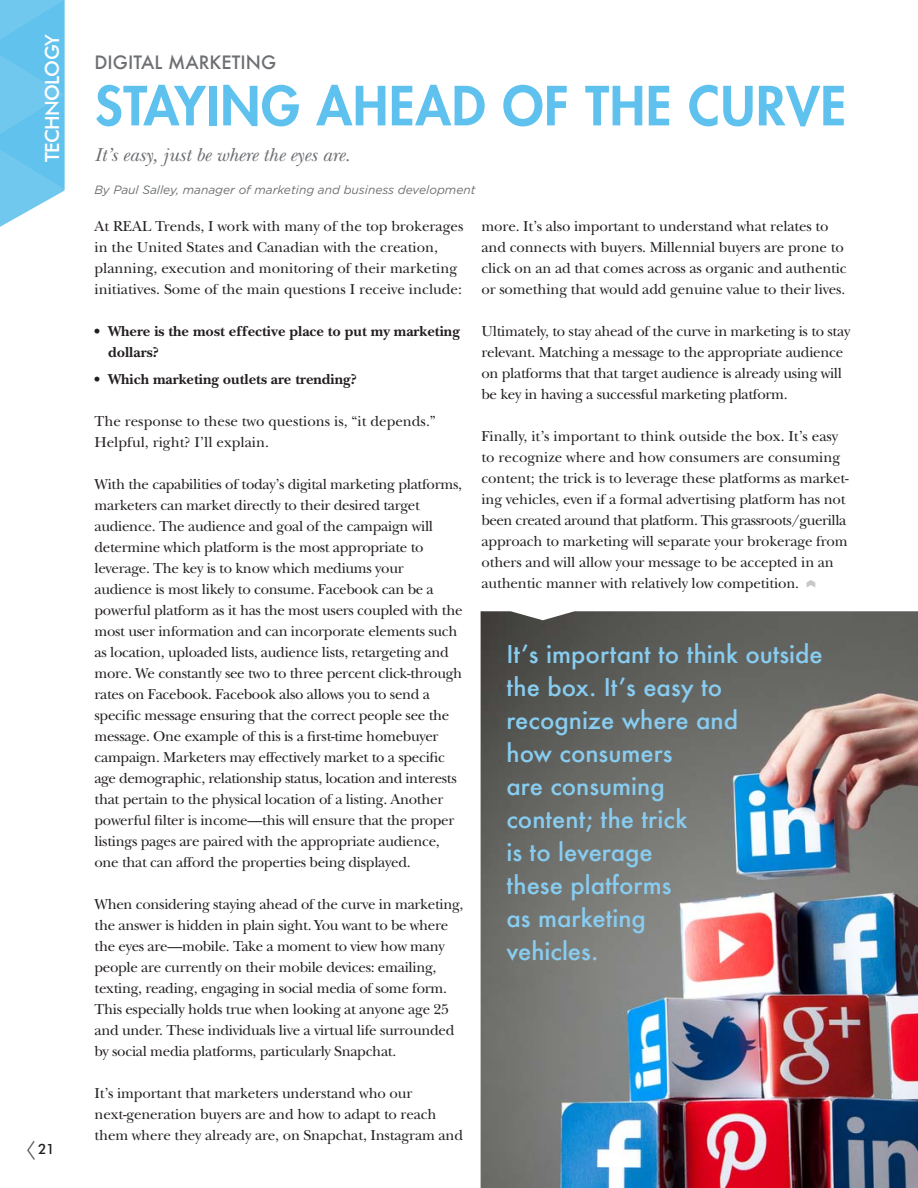
<style>
.page{position:relative;width:918px;height:1188px;background:#fff}
.page>*{position:absolute;margin:0;border:0;box-sizing:border-box;transform-origin:0 0}
.t1{font:800 52.5px "Futura Std";letter-spacing:.015em;color:#5fc2ee}
.t2{font:500 24px/33px "Futura";color:#88cdf1}
.t3{font:italic 19.5px "New Baskerville";color:#6d6f72}
.t4{font:500 19.5px "Futura BT";letter-spacing:-.03em;color:#fff}
.t5{font:500 18px "Futura";color:#6d6f72}
.t6{font:15px/21px "New Baskerville";letter-spacing:-.02em;color:#231f20}
.t7{font:15px/21px "New Baskerville";color:#231f20}
.t8{font:700 15px/21px "New Baskerville";color:#231f20}
.t9{font:500 14.25px "Futura BT";color:#231f20}
.t10{font:italic 12px "Gotham";color:#6d6f72}
</style>
<div class="page">
<svg style="left:27px;top:1141px;width:8px;height:19px"></svg>
<svg style="left:807px;top:580px;width:8px;height:7px"></svg>
<svg style="left:0;top:0;width:65px;height:227px;background:#75c9ef"></svg>
<img style="left:481px;top:611px;width:437px;height:577px">
<p class="t4" style="left:40px;top:162px;width:130px;rotate:-90deg">TECHNOLOGY</p>
<p class="t9" style="left:38px;top:1140px;width:18px">21</p>
<p class="t5" style="left:94px;top:50px;width:183px">DIGITAL MARKETING</p>
<p class="t1" style="left:95px;top:73px;width:753px">STAYING AHEAD OF THE CURVE</p>
<p class="t3" style="left:94px;top:143px;width:257px">It’s easy, just be where the eyes are.</p>
<p class="t10" style="left:94px;top:183px;width:383px">By Paul Salley, manager of marketing and business development</p>
<p class="t7" style="left:94px;top:215px;width:371px">At REAL Trends, I work with many of the top brokerages in the United States and Canadian with the creation, planning, execution and monitoring of their marketing initiatives. Some of the main questions I receive include:</p>
<p class="t8" style="left:108px;top:320px;width:353px;text-indent:-14px">• Where is the most effective place to put my marketing dollars?</p>
<p class="t8" style="left:94px;top:369px;width:264px">• Which marketing outlets are trending?</p>
<p class="t7" style="left:94px;top:411px;width:343px">The response to these two questions is, “it depends.”<br>Helpful, right? I’ll explain.</p>
<p class="t6" style="left:94px;top:474px;width:370px">With the capabilities of today’s digital marketing platforms, marketers can market directly to their desired target audience. The audience and goal of the campaign will determine which platform is the most appropriate to leverage. The key is to know which mediums your audience is most likely to consume. Facebook can be a powerful platform as it has the most users coupled with the most user information and can incorporate elements such as location, uploaded lists, audience lists, retargeting and more. We constantly see two to three percent click-through rates on Facebook. Facebook also allows you to send a specific message ensuring that the correct people see the message. One example of this is a first-time homebuyer campaign. Marketers may effectively market to a specific age demographic, relationship status, location and interests that pertain to the physical location of a listing. Another powerful filter is income—this will ensure that the proper listings pages are paired with the appropriate audience, one that can afford the properties being displayed.</p>
<p class="t6" style="left:94px;top:894px;width:371px">When considering staying ahead of the curve in marketing, the answer is hidden in plain sight. You want to be where the eyes are—mobile. Take a moment to view how many people are currently on their mobile devices: emailing, texting, reading, engaging in social media of some form.<br>This especially holds true when looking at anyone age 25 and under. These individuals live a virtual life surrounded by social media platforms, particularly Snapchat.</p>
<p class="t6" style="left:94px;top:1083px;width:370px">It’s important that marketers understand who our next-generation buyers are and how to adapt to reach them where they already are, on Snapchat, Instagram and</p>
<p class="t6" style="left:482px;top:215px;width:367px">more. It’s also important to understand what relates to and connects with buyers. Millennial buyers are prone to click on an ad that comes across as organic and authentic or something that would add genuine value to their lives.</p>
<p class="t6" style="left:482px;top:320px;width:370px">Ultimately, to stay ahead of the curve in marketing is to stay relevant. Matching a message to the appropriate audience on platforms that that target audience is already using will be key in having a successful marketing platform.</p>
<p class="t6" style="left:482px;top:425px;width:369px">Finally, it’s important to think outside the box. It’s easy to recognize where and how consumers are consuming content; the trick is to leverage these platforms as market&shy;ing vehicles, even if a formal advertising platform has not been created around that platform. This grassroots/guerilla approach to marketing will separate your brokerage from others and will allow your message to be accepted in an authentic manner with relatively low competition.</p>
<p class="t2" style="left:507px;top:638px;width:318px">It’s important to think outside the box. It’s easy to recognize where and<br>how consumers<br>are consuming<br>content; the trick<br>is to leverage<br>these platforms<br>as marketing<br>vehicles.</p>
</div>
